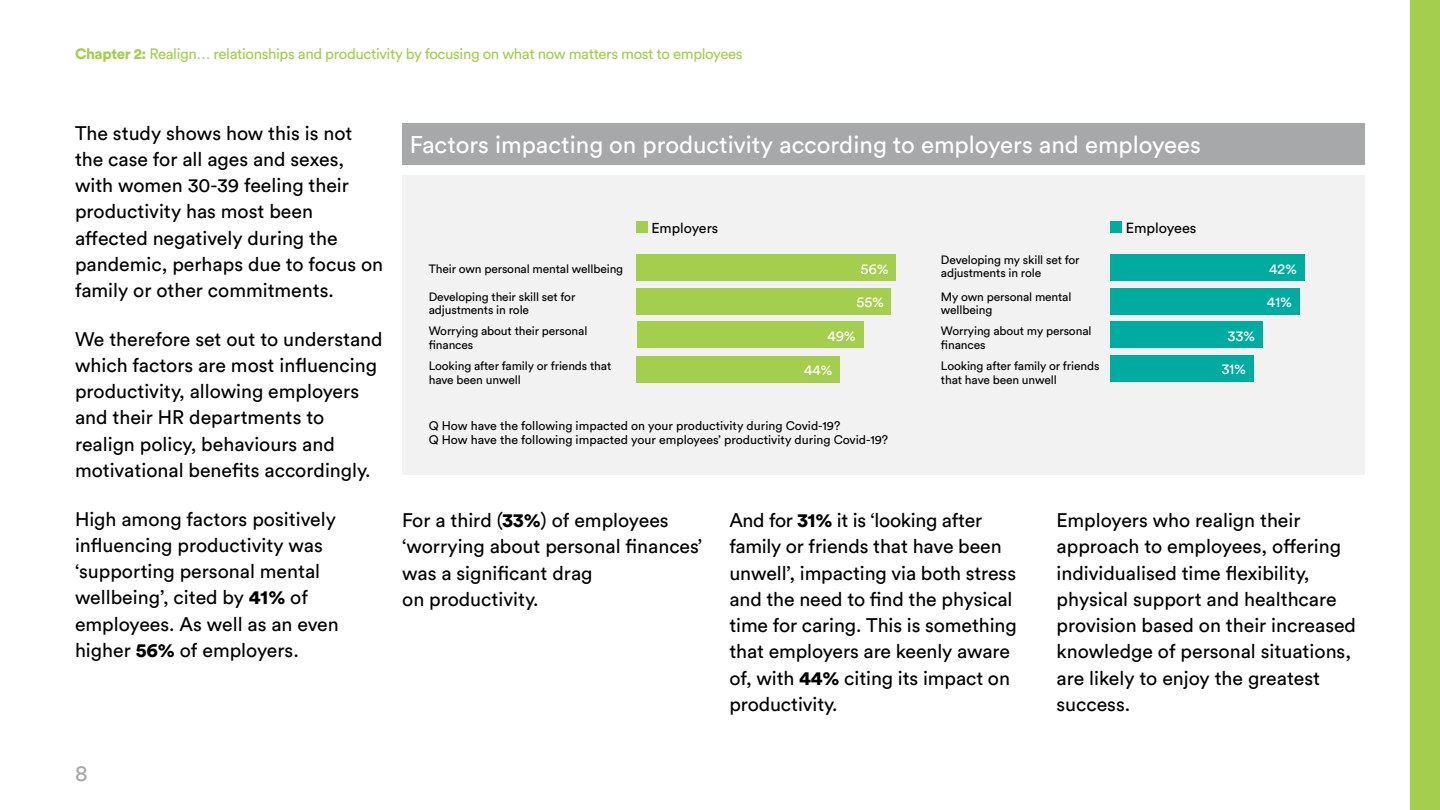
<style>
.page{position:relative;width:1440px;height:810px;background:#fff}
.page>*{position:absolute;margin:0;border:0;box-sizing:border-box;transform-origin:0 0}
.t1{font:24px "Circular Pro";color:#fff}
.t2{font:22.5px "Circular Pro";color:#a7a8aa}
.t3{font:19.5px/26.2px "Circular Pro";color:#000}
.t4{font:15px "Circular Pro";letter-spacing:-.025em;color:#a4ce4e}
.t5{font:14.55px "Circular Pro";color:#fff}
.t6{font:14.55px "Circular Pro";color:#000}
.t7{font:14.25px "Circular Pro";color:#000}
.t8{font:12.38px/13.9px "Circular Pro";color:#000}
.t9{font:12px/13.5px "Circular Pro";letter-spacing:-.01em;color:#000}
.s1{font-weight:900}
</style>
<div class="page">
<div style="left:1410px;top:0;width:30px;height:810px;background:#a4ce4e"></div>
<div style="left:402px;top:123px;width:963px;height:41px;background:#a7a8aa"></div>
<div style="left:402px;top:176px;width:963px;height:300px;background:#f2f2f2"></div>
<div style="left:637px;top:255px;width:259px;height:26px;background:#a4ce4e"></div>
<div style="left:637px;top:288px;width:254px;height:26px;background:#a4ce4e"></div>
<div style="left:637px;top:322px;width:227px;height:26px;background:#a4ce4e"></div>
<div style="left:637px;top:356px;width:203px;height:26px;background:#a4ce4e"></div>
<div style="left:1110px;top:255px;width:195px;height:26px;background:#00aca0"></div>
<div style="left:1110px;top:288px;width:190px;height:26px;background:#00aca0"></div>
<div style="left:1110px;top:322px;width:153px;height:26px;background:#00aca0"></div>
<div style="left:1110px;top:355px;width:144px;height:27px;background:#00aca0"></div>
<div style="left:636px;top:221px;width:12px;height:12px;background:#a4ce4e"></div>
<div style="left:1110px;top:221px;width:12px;height:12px;background:#00aca0"></div>
<p class="t4" style="left:75px;top:43px;width:669px"><span class="s1">Chapter 2:</span> Realign… relationships and productivity by focusing on what now matters most to employees</p>
<p class="t3" style="left:75px;top:119px;width:310px">The study shows how this is not the case for all ages and sexes, with women 30-39 feeling their productivity has most been affected negatively during the pandemic, perhaps due to focus on family or other commitments.</p>
<p class="t3" style="left:75px;top:325px;width:309px">We therefore set out to understand which factors are most influencing productivity, allowing employers and their HR departments to realign policy, behaviours and motivational benefits accordingly.</p>
<p class="t3" style="left:75px;top:505px;width:265px">High among factors positively influencing productivity was ‘supporting personal mental wellbeing’, cited by <span class="s1">41%</span> of employees. As well as an even higher <span class="s1">56%</span> of employers.</p>
<p class="t3" style="left:402px;top:506px;width:302px">For a third (<span class="s1">33%</span>) of employees ‘worrying about personal finances’ was a significant drag<br>on productivity.</p>
<p class="t3" style="left:729px;top:506px;width:289px">And for <span class="s1">31%</span> it is ‘looking after family or friends that have been unwell’, impacting via both stress and the need to find the physical time for caring. This is something that employers are keenly aware of, with <span class="s1">44%</span> citing its impact on productivity.</p>
<p class="t3" style="left:1057px;top:506px;width:301px">Employers who realign their approach to employees, offering individualised time flexibility, physical support and healthcare provision based on their increased knowledge of personal situations, are likely to enjoy the greatest success.</p>
<p class="t1" style="left:410px;top:129px;width:793px">Factors impacting on productivity according to employers and employees</p>
<p class="t7" style="left:652px;top:219px;width:68px">Employers</p>
<p class="t6" style="left:1126px;top:219px;width:72px">Employees</p>
<p class="t9" style="left:941px;top:252px;width:140px">Developing my skill set for</p>
<p class="t9" style="left:429px;top:261px;width:196px">Their own personal mental wellbeing</p>
<p class="t9" style="left:429px;top:289px;width:148px">Developing their skill set for adjustments in role</p>
<p class="t9" style="left:941px;top:289px;width:132px">My own personal mental wellbeing</p>
<p class="t9" style="left:429px;top:324px;width:160px">Worrying about their personal finances</p>
<p class="t9" style="left:941px;top:324px;width:152px">Worrying about my personal finances</p>
<p class="t9" style="left:429px;top:359px;width:184px">Looking after family or friends that have been unwell</p>
<p class="t9" style="left:941px;top:359px;width:160px">Looking after family or friends that have been unwell</p>
<p class="t5" style="left:860px;top:259px;width:30px">56%</p>
<p class="t9" style="left:941px;top:266px;width:102px">adjustments in role</p>
<p class="t5" style="left:1269px;top:259px;width:29px">42%</p>
<p class="t5" style="left:856px;top:292px;width:29px">55%</p>
<p class="t5" style="left:1267px;top:292px;width:27px">41%</p>
<p class="t5" style="left:827px;top:326px;width:30px">49%</p>
<p class="t5" style="left:1227px;top:326px;width:29px">33%</p>
<p class="t5" style="left:804px;top:360px;width:30px">44%</p>
<p class="t5" style="left:1221px;top:360px;width:26px">31%</p>
<p class="t8" style="left:429px;top:418px;width:461px">Q How have the following impacted on your productivity during Covid-19?<br>Q How have the following impacted your employees’ productivity during Covid-19?</p>
<p class="t2" style="left:75px;top:758px;width:14px">8</p>
</div>
